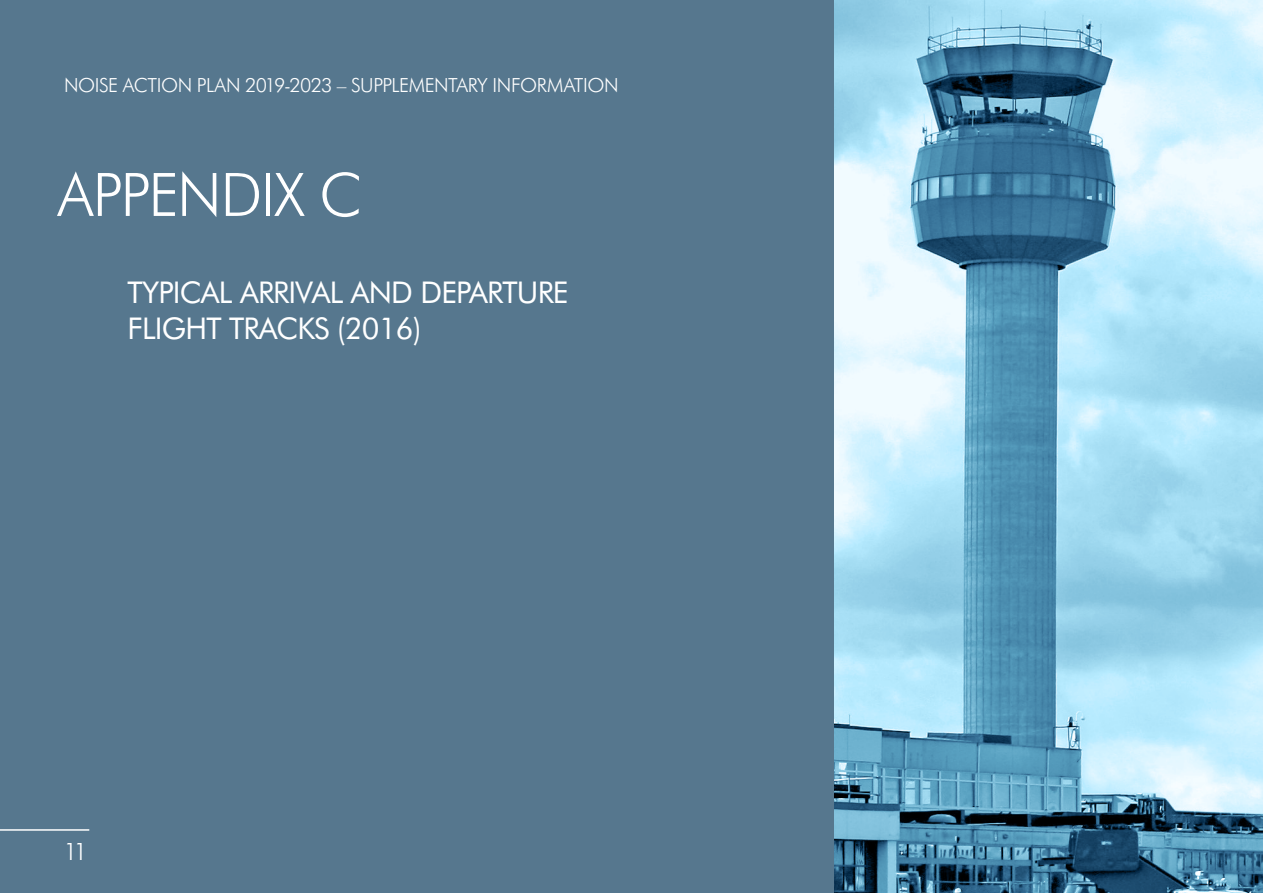
<style>
.page{position:relative;width:1263px;height:893px;background:#fff}
.page>*{position:absolute;margin:0;border:0;box-sizing:border-box;transform-origin:0 0}
.t1{font:300 60px "Futura BT";letter-spacing:-.02em;color:#fff}
.t2{font:30px/36px "Futura BT";letter-spacing:-.025em;color:#fff}
.t3{font:300 24px "Futura BT";color:#fff}
.t4{font:300 19.5px "Futura BT";letter-spacing:-.025em;color:#fff}
</style>
<div class="page">
<div style="left:0;top:0;width:835px;height:893px;background:#56778e"></div>
<img style="left:835px;top:0;width:428px;height:893px">
<hr style="left:0;top:829px;width:89px;height:2px;background:#fff">
<p class="t4" style="left:64px;top:74px;width:556px">NOISE ACTION PLAN 2019-2023 – SUPPLEMENTARY INFORMATION</p>
<h1 class="t1" style="left:57px;top:158px;width:306px">APPENDIX C</h1>
<h2 class="t2" style="left:128px;top:274px;width:442px">TYPICAL ARRIVAL AND DEPARTURE<br>FLIGHT TRACKS (2016)</h2>
<p class="t3" style="left:64px;top:837px;width:26px">11</p>
</div>
